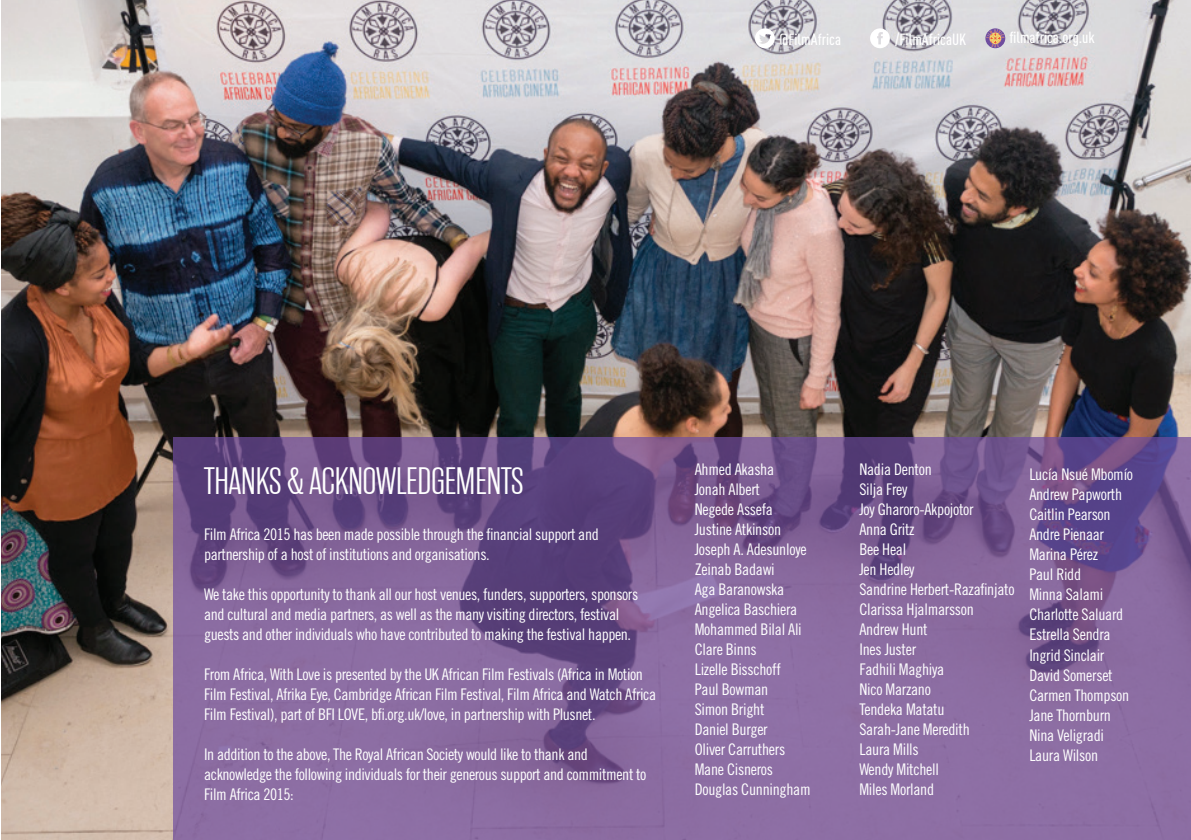
<style>
.page{position:relative;width:1191px;height:840px;background:#fff}
.page>*{position:absolute;margin:0;border:0;box-sizing:border-box;transform-origin:0 0}
.t1{font:300 38px "Rama Gothic E";letter-spacing:-.02em;color:#fff}
.t2{font:16px/20px "Trade Gothic LT Std Cn 18";letter-spacing:-.025em;color:#fff}
.t3{font:500 16px "DIN Cond";color:#fff}
</style>
<div class="page">
<img style="left:1px;top:0;width:1190px;height:839px">
<svg style="left:173px;top:437px;width:1018px;height:402px;background:#7d6096"></svg>
<svg style="left:755px;top:28px;width:20px;height:20px"></svg>
<svg style="left:870px;top:28px;width:20px;height:20px"></svg>
<svg style="left:985px;top:28px;width:20px;height:20px"></svg>
<p class="t3" style="left:779px;top:29px;width:63px">@FilmAfrica</p>
<p class="t3" style="left:895px;top:29px;width:72px">/FilmAfricaUK</p>
<p class="t3" style="left:1009px;top:28px;width:87px">filmafrica.org.uk</p>
<h1 class="t1" style="left:204px;top:460px;width:321px">THANKS &amp; ACKNOWLEDGEMENTS</h1>
<p class="t2" style="left:204px;top:523px;width:396px">Film Africa 2015 has been made possible through the financial support and partnership of a host of institutions and organisations.</p>
<p class="t2" style="left:204px;top:583px;width:435px">We take this opportunity to thank all our host venues, funders, supporters, sponsors and cultural and media partners, as well as the many visiting directors, festival guests and other individuals who have contributed to making the festival happen.</p>
<p class="t2" style="left:204px;top:663px;width:453px">From Africa, With Love is presented by the UK African Film Festivals (Africa in Motion<br>Film Festival, Afrika Eye, Cambridge African Film Festival, Film Africa and Watch Africa<br>Film Festival), part of BFI LOVE, bfi.org.uk/love, in partnership with Plusnet.</p>
<p class="t2" style="left:204px;top:743px;width:444px">In addition to the above, The Royal African Society would like to thank and acknowledge the following individuals for their generous support and commitment to<br>Film Africa 2015:</p>
<p class="t2" style="left:694px;top:458px;width:117px">Ahmed Akasha<br>Jonah Albert<br>Negede Assefa<br>Justine Atkinson<br>Joseph A. Adesunloye<br>Zeinab Badawi<br>Aga Baranowska<br>Angelica Baschiera<br>Mohammed Bilal Ali<br>Clare Binns<br>Lizelle Bisschoff<br>Paul Bowman<br>Simon Bright<br>Daniel Burger<br>Oliver Carruthers<br>Mane Cisneros<br>Douglas Cunningham</p>
<p class="t2" style="left:859px;top:458px;width:157px">Nadia Denton<br>Silja Frey<br>Joy Gharoro-Akpojotor<br>Anna Gritz<br>Bee Heal<br>Jen Hedley<br>Sandrine Herbert-Razafinjato<br>Clarissa Hjalmarsson<br>Andrew Hunt<br>Ines Juster<br>Fadhili Maghiya<br>Nico Marzano<br>Tendeka Matatu<br>Sarah-Jane Meredith<br>Laura Mills<br>Wendy Mitchell<br>Miles Morland</p>
<p class="t2" style="left:1029px;top:464px;width:105px">Lucía Nsué Mbomío<br>Andrew Papworth<br>Caitlin Pearson<br>Andre Pienaar<br>Marina Pérez<br>Paul Ridd<br>Minna Salami<br>Charlotte Saluard<br>Estrella Sendra<br>Ingrid Sinclair<br>David Somerset<br>Carmen Thompson<br>Jane Thornburn<br>Nina Veligradi<br>Laura Wilson</p>
</div>
